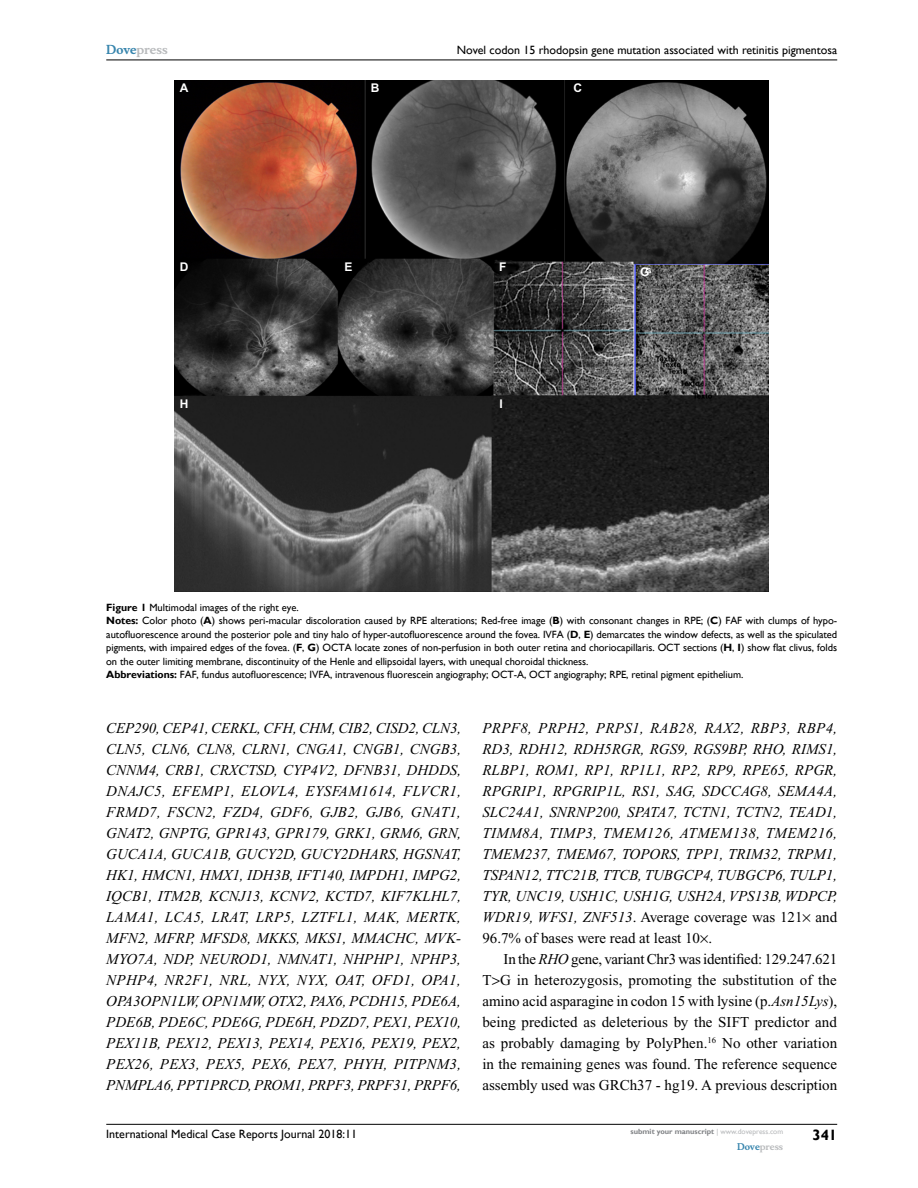
<style>
.page{position:relative;width:918px;height:1188px;background:#fff}
.page>*{position:absolute;margin:0;border:0;box-sizing:border-box;transform-origin:0 0}
.t1{font:italic 15px/21px "Times New Roman";color:#000;text-align:justify}
.t2{font:15px/21px "Times New Roman";color:#000;text-align:justify}
.t3{font:700 15px "Gill Sans";color:#000}
.t4{font:12px "Gill Sans";color:#000}
.t5{font:700 12px "Musee";color:#b8babc}
.t6{font:700 12px "Arial";color:#fff}
.t7{font:10.5px/13.5px "Gill Sans";letter-spacing:-.005em;color:#000}
.t8{font:700 9px "Musee";color:#b8babc}
.t9{font:700 7.5px "Gill Sans";color:#808285}
.s1{color:#3785ad}
.s2{font-weight:700}
.s3{font-style:normal}
.s4{font-style:italic}
.s5{font-weight:400;color:#b8babc}
</style>
<div class="page">
<hr style="left:106px;top:1124px;width:731px;height:1px;background:#000">
<hr style="left:106px;top:60px;width:731px;height:1px;background:#000">
<img style="left:175px;top:81px;width:594px;height:511px">
<p class="t5" style="left:106px;top:43px;width:63px"><span class="s1">Dove</span>press</p>
<p class="t6" style="left:180px;top:80px;width:10px">A</p>
<p class="t4" style="left:457px;top:43px;width:382px">Novel codon 15 rhodopsin gene mutation associated with retinitis pigmentosa</p>
<p class="t6" style="left:371px;top:80px;width:10px">B</p>
<p class="t6" style="left:574px;top:80px;width:10px">C</p>
<p class="t6" style="left:180px;top:259px;width:10px">D</p>
<p class="t6" style="left:344px;top:259px;width:10px">E</p>
<p class="t6" style="left:499px;top:259px;width:9px">F</p>
<p class="t6" style="left:180px;top:396px;width:10px">H</p>
<p class="t6" style="left:500px;top:396px;width:5px">I</p>
<p class="t6" style="left:640px;top:264px;width:11px">G</p>
<p class="t7" style="left:106px;top:601px;width:732px"><span class="s2">Figure 1</span> Multimodal images of the right eye.<br><span class="s2">Notes:</span> Color photo (<span class="s2">A</span>) shows peri-macular discoloration caused by RPE alterations; Red-free image (<span class="s2">B</span>) with consonant changes in RPE; (<span class="s2">C</span>) FAF with clumps of hypo&shy;autofluorescence around the posterior pole and tiny halo of hyper-autofluorescence around the fovea. IVFA (<span class="s2">D</span>, <span class="s2">E</span>) demarcates the window defects, as well as the spiculated pigments, with impaired edges of the fovea. (<span class="s2">F</span>, <span class="s2">G</span>) OCTA locate zones of non-perfusion in both outer retina and choriocapillaris. OCT sections (<span class="s2">H</span>, <span class="s2">I</span>) show flat clivus, folds on the outer limiting membrane, discontinuity of the Henle and ellipsoidal layers, with unequal choroidal thickness.<br><span class="s2">Abbreviations:</span> FAF, fundus autofluorescence; IVFA, intravenous fluorescein angiography; OCT-A, OCT angiography; RPE, retinal pigment epithelium.</p>
<p class="t1" style="left:106px;top:718px;width:357px">CEP290, CEP41, CERKL, CFH, CHM, CIB2, CISD2, CLN3, CLN5, CLN6, CLN8, CLRN1, CNGA1, CNGB1, CNGB3, CNNM4, CRB1, CRXCTSD, CYP4V2, DFNB31, DHDDS, DNAJC5, EFEMP1, ELOVL4, EYSFAM1614, FLVCR1, FRMD7, FSCN2, FZD4, GDF6, GJB2, GJB6, GNAT1, GNAT2, GNPTG, GPR143, GPR179, GRK1, GRM6, GRN, GUCA1A, GUCA1B, GUCY2D, GUCY2DHARS, HGSNAT, HK1, HMCN1, HMX1, IDH3B, IFT140, IMPDH1, IMPG2, IQCB1, ITM2B, KCNJ13, KCNV2, KCTD7, KIF7KLHL7, LAMA1, LCA5, LRAT, LRP5, LZTFL1, MAK, MERTK, MFN2, MFRP, MFSD8, MKKS, MKS1, MMACHC, MVK-MYO7A, NDP, NEUROD1, NMNAT1, NHPHP1, NPHP3, NPHP4, NR2F1, NRL, NYX, NYX, OAT, OFD1, OPA1, OPA3OPN1LW, OPN1MW, OTX2, PAX6, PCDH15, PDE6A, PDE6B, PDE6C, PDE6G, PDE6H, PDZD7, PEX1, PEX10, PEX11B, PEX12, PEX13, PEX14, PEX16, PEX19, PEX2, PEX26, PEX3, PEX5, PEX6, PEX7, PHYH, PITPNM3, PNMPLA6, PPT1PRCD, PROM1, PRPF3, PRPF31, PRPF6,</p>
<p class="t1" style="left:482px;top:718px;width:356px">PRPF8, PRPH2, PRPS1, RAB28, RAX2, RBP3, RBP4, RD3, RDH12, RDH5RGR, RGS9, RGS9BP, RHO, RIMS1, RLBP1, ROM1, RP1, RP1L1, RP2, RP9, RPE65, RPGR, RPGRIP1, RPGRIP1L, RS1, SAG, SDCCAG8, SEMA4A, SLC24A1, SNRNP200, SPATA7, TCTN1, TCTN2, TEAD1, TIMM8A, TIMP3, TMEM126, ATMEM138, TMEM216, TMEM237, TMEM67, TOPORS, TPP1, TRIM32, TRPM1, TSPAN12, TTC21B, TTCB, TUBGCP4, TUBGCP6, TULP1, TYR, UNC19, USH1C, USH1G, USH2A, VPS13B, WDPCP, WDR19, WFS1, ZNF513<span class="s3">. Average coverage was 121 and 96.7% of bases were read at least 10 .</span></p>
<p class="t2" style="left:482px;top:949px;width:356px;text-indent:21px">In the <span class="s4">RHO</span> gene, variant Chr3 was identified: 129.247.621<br>T G in heterozygosis, promoting the substitution of the amino acid asparagine in codon 15 with lysine (p.<span class="s4">Asn15Lys</span>), being predicted as deleterious by the SIFT predictor and as probably damaging by PolyPhen.<sup>16</sup> No other variation in the remaining genes was found. The reference sequence assembly used was GRCh37 - hg19. A previous description</p>
<p class="t4" style="left:106px;top:1127px;width:252px">International Medical Case Reports Journal 2018:11</p>
<p class="t9" style="left:631px;top:1127px;width:154px">submit your manuscript <span class="s5">| www.dovepress.com</span></p>
<p class="t8" style="left:737px;top:1141px;width:48px"><span class="s1">Dove</span>press</p>
<p class="t3" style="left:812px;top:1126px;width:26px">341</p>
</div>
